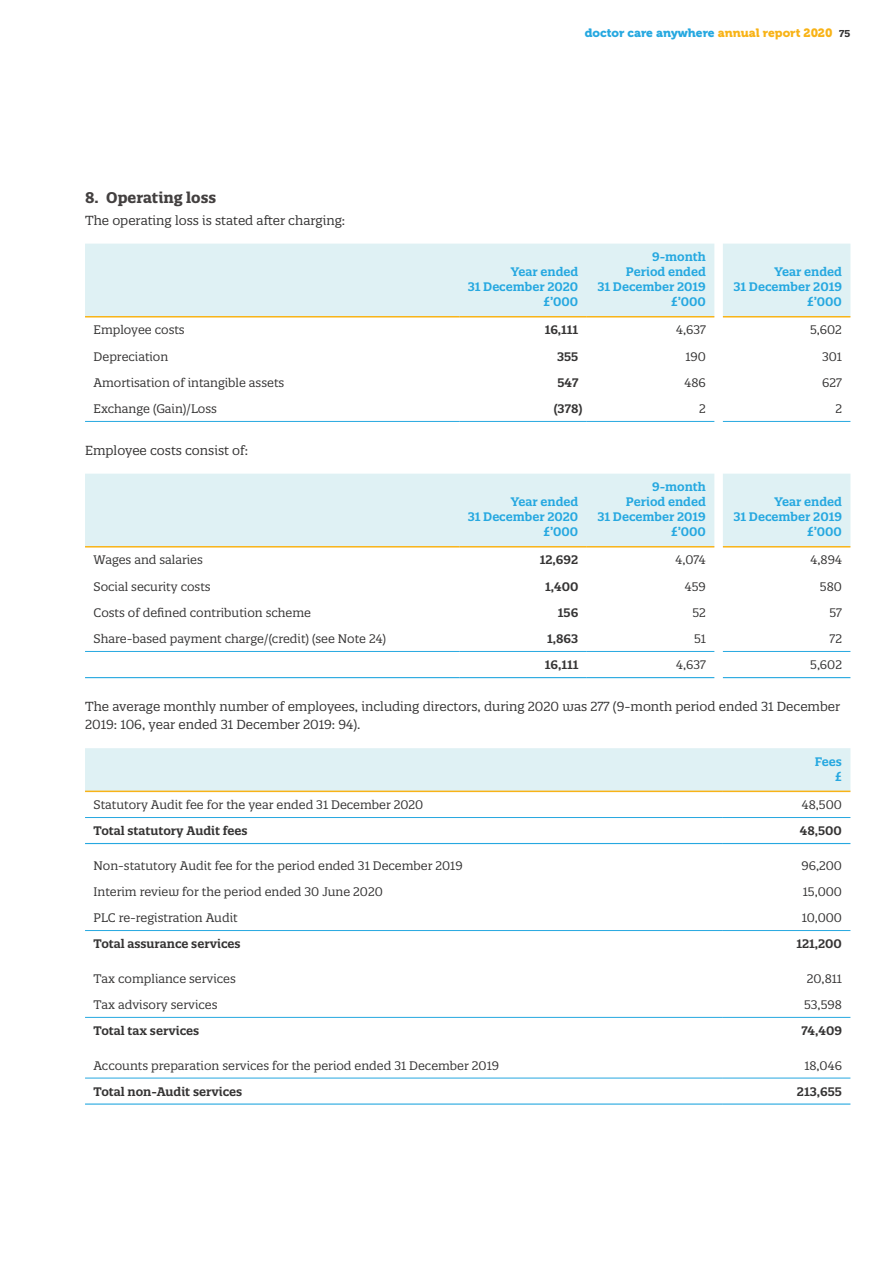
<style>
.page{position:relative;width:893px;height:1263px;background:#fff}
.page>*{position:absolute;margin:0;border:0;box-sizing:border-box;transform-origin:0 0}
.t1{font:700 15px "Quatro Slab";color:#434040}
.t2{font:12.75px/18px "Quatro Slab";color:#353434}
.t3{font:12px "Quatro Slab";color:#353434}
.t4{font:600 12px/15px "Quatro Slab";color:#26a8e0;text-align:right}
.t5{font:600 12px "Quatro Slab";color:#353434}
.t6{font:12px "Museo 900";color:#26a8e0}
.s1{color:#f8b317}
.s2{font-family:"Quatro Slab";font-weight:700;font-size:9.75px;color:#353434}
</style>
<div class="page">
<div style="left:85px;top:244px;width:765px;height:73px;background:#dff1f4"></div>
<hr style="left:85px;top:316px;width:374px;height:1px;background:#f8b317">
<hr style="left:459px;top:316px;width:128px;height:1px;background:#f8b317">
<hr style="left:587px;top:316px;width:127px;height:1px;background:#f8b317">
<hr style="left:723px;top:316px;width:127px;height:1px;background:#f8b317">
<hr style="left:459px;top:421px;width:128px;height:1px;background:#26a8e0">
<hr style="left:587px;top:421px;width:127px;height:1px;background:#26a8e0">
<hr style="left:723px;top:421px;width:127px;height:1px;background:#26a8e0">
<hr style="left:85px;top:421px;width:374px;height:1px;background:#26a8e0">
<div style="left:85px;top:474px;width:765px;height:73px;background:#dff1f4"></div>
<hr style="left:85px;top:546px;width:374px;height:1px;background:#f8b317">
<hr style="left:459px;top:546px;width:128px;height:1px;background:#f8b317">
<hr style="left:587px;top:546px;width:127px;height:1px;background:#f8b317">
<hr style="left:723px;top:546px;width:127px;height:1px;background:#f8b317">
<hr style="left:459px;top:651px;width:128px;height:1px;background:#26a8e0">
<hr style="left:587px;top:651px;width:127px;height:1px;background:#26a8e0">
<hr style="left:723px;top:651px;width:127px;height:1px;background:#26a8e0">
<hr style="left:459px;top:677px;width:128px;height:1px;background:#26a8e0">
<hr style="left:587px;top:677px;width:127px;height:1px;background:#26a8e0">
<hr style="left:723px;top:677px;width:127px;height:1px;background:#26a8e0">
<hr style="left:85px;top:651px;width:374px;height:1px;background:#26a8e0">
<hr style="left:85px;top:677px;width:374px;height:1px;background:#26a8e0">
<div style="left:85px;top:748px;width:765px;height:43px;background:#dff1f4"></div>
<hr style="left:85px;top:930px;width:638px;height:1px;background:#26a8e0">
<hr style="left:723px;top:930px;width:127px;height:1px;background:#26a8e0">
<hr style="left:85px;top:1017px;width:638px;height:1px;background:#26a8e0">
<hr style="left:723px;top:1017px;width:127px;height:1px;background:#26a8e0">
<hr style="left:85px;top:1078px;width:638px;height:1px;background:#26a8e0">
<hr style="left:85px;top:1103px;width:638px;height:2px;background:#26a8e0">
<hr style="left:723px;top:1078px;width:127px;height:1px;background:#26a8e0">
<hr style="left:723px;top:1103px;width:127px;height:2px;background:#26a8e0">
<hr style="left:85px;top:791px;width:638px;height:1px;background:#f8b317">
<hr style="left:723px;top:791px;width:127px;height:1px;background:#f8b317">
<hr style="left:85px;top:817px;width:638px;height:1px;background:#26a8e0">
<hr style="left:85px;top:843px;width:638px;height:1px;background:#26a8e0">
<hr style="left:723px;top:817px;width:127px;height:1px;background:#26a8e0">
<hr style="left:723px;top:843px;width:127px;height:1px;background:#26a8e0">
<p class="t1" style="left:85px;top:188px;width:133px">8. Operating loss</p>
<p class="t2" style="left:85px;top:211px;width:262px">The operating loss is stated after charging:</p>
<p class="t6" style="left:585px;top:26px;width:267px">doctor care anywhere <span class="s1">annual report 2020</span> <span class="s2">75</span></p>
<p class="t4" style="left:468px;top:264px;width:112px">Year ended<br>31 December 2020 £’000</p>
<p class="t4" style="left:597px;top:249px;width:110px">9-month<br>Period ended<br>31 December 2019 £’000</p>
<p class="t4" style="left:733px;top:264px;width:110px">Year ended<br>31 December 2019 £’000</p>
<p class="t3" style="left:94px;top:323px;width:93px">Employee costs</p>
<p class="t5" style="left:545px;top:322px;width:35px">16,111</p>
<p class="t3" style="left:676px;top:323px;width:31px">4,637</p>
<p class="t3" style="left:810px;top:323px;width:33px">5,602</p>
<p class="t3" style="left:94px;top:349px;width:76px">Depreciation</p>
<p class="t5" style="left:557px;top:349px;width:23px">355</p>
<p class="t3" style="left:685px;top:349px;width:22px">190</p>
<p class="t3" style="left:822px;top:349px;width:21px">301</p>
<p class="t3" style="left:94px;top:375px;width:192px">Amortisation of intangible assets</p>
<p class="t5" style="left:557px;top:375px;width:22px">547</p>
<p class="t3" style="left:684px;top:375px;width:23px">486</p>
<p class="t3" style="left:822px;top:375px;width:21px">627</p>
<p class="t3" style="left:94px;top:401px;width:125px">Exchange (Gain)/Loss</p>
<p class="t5" style="left:554px;top:401px;width:30px">(378)</p>
<p class="t3" style="left:699px;top:401px;width:8px">2</p>
<p class="t3" style="left:835px;top:401px;width:8px">2</p>
<p class="t2" style="left:85px;top:441px;width:165px">Employee costs consist of:</p>
<p class="t4" style="left:468px;top:494px;width:112px">Year ended<br>31 December 2020 £’000</p>
<p class="t4" style="left:597px;top:479px;width:110px">9-month<br>Period ended<br>31 December 2019 £’000</p>
<p class="t4" style="left:733px;top:494px;width:110px">Year ended<br>31 December 2019 £’000</p>
<p class="t3" style="left:94px;top:553px;width:111px">Wages and salaries</p>
<p class="t5" style="left:540px;top:552px;width:40px">12,692</p>
<p class="t3" style="left:675px;top:553px;width:32px">4,074</p>
<p class="t3" style="left:810px;top:553px;width:33px">4,894</p>
<p class="t3" style="left:94px;top:579px;width:119px">Social security costs</p>
<p class="t5" style="left:545px;top:579px;width:35px">1,400</p>
<p class="t3" style="left:685px;top:579px;width:23px">459</p>
<p class="t3" style="left:820px;top:579px;width:24px">580</p>
<p class="t3" style="left:94px;top:605px;width:219px">Costs of defined contribution scheme</p>
<p class="t5" style="left:558px;top:605px;width:22px">156</p>
<p class="t3" style="left:692px;top:605px;width:15px">52</p>
<p class="t3" style="left:829px;top:605px;width:14px">57</p>
<p class="t3" style="left:94px;top:631px;width:294px">Share-based payment charge/(credit) (see Note 24)</p>
<p class="t5" style="left:547px;top:631px;width:33px">1,863</p>
<p class="t3" style="left:694px;top:631px;width:13px">51</p>
<p class="t3" style="left:829px;top:631px;width:14px">72</p>
<p class="t5" style="left:545px;top:657px;width:35px">16,111</p>
<p class="t3" style="left:676px;top:657px;width:31px">4,637</p>
<p class="t3" style="left:810px;top:657px;width:33px">5,602</p>
<p class="t2" style="left:85px;top:698px;width:757px">The average monthly number of employees, including directors, during 2020 was 277 (9-month period ended 31 December<br>2019: 106, year ended 31 December 2019: 94).</p>
<p class="t4" style="left:815px;top:754px;width:29px">Fees £</p>
<p class="t3" style="left:94px;top:797px;width:331px">Statutory Audit fee for the year ended 31 December 2020</p>
<p class="t3" style="left:802px;top:797px;width:42px">48,500</p>
<p class="t5" style="left:94px;top:823px;width:156px">Total statutory Audit fees</p>
<p class="t5" style="left:800px;top:823px;width:44px">48,500</p>
<p class="t3" style="left:94px;top:858px;width:371px">Non-statutory Audit fee for the period ended 31 December 2019</p>
<p class="t3" style="left:801px;top:858px;width:42px">96,200</p>
<p class="t3" style="left:94px;top:884px;width:291px">Interim review for the period ended 30 June 2020</p>
<p class="t3" style="left:803px;top:884px;width:41px">15,000</p>
<p class="t3" style="left:94px;top:910px;width:146px">PLC re-registration Audit</p>
<p class="t3" style="left:802px;top:910px;width:42px">10,000</p>
<p class="t5" style="left:94px;top:936px;width:149px">Total assurance services</p>
<p class="t5" style="left:796px;top:936px;width:47px">121,200</p>
<p class="t3" style="left:94px;top:971px;width:144px">Tax compliance services</p>
<p class="t3" style="left:807px;top:971px;width:37px">20,811</p>
<p class="t3" style="left:94px;top:997px;width:125px">Tax advisory services</p>
<p class="t3" style="left:804px;top:997px;width:39px">53,598</p>
<p class="t5" style="left:94px;top:1023px;width:107px">Total tax services</p>
<p class="t5" style="left:801px;top:1023px;width:42px">74,409</p>
<p class="t3" style="left:94px;top:1058px;width:407px">Accounts preparation services for the period ended 31 December 2019</p>
<p class="t3" style="left:804px;top:1058px;width:39px">18,046</p>
<p class="t5" style="left:94px;top:1083px;width:150px">Total non-Audit services</p>
<p class="t5" style="left:797px;top:1083px;width:47px">213,655</p>
</div>
